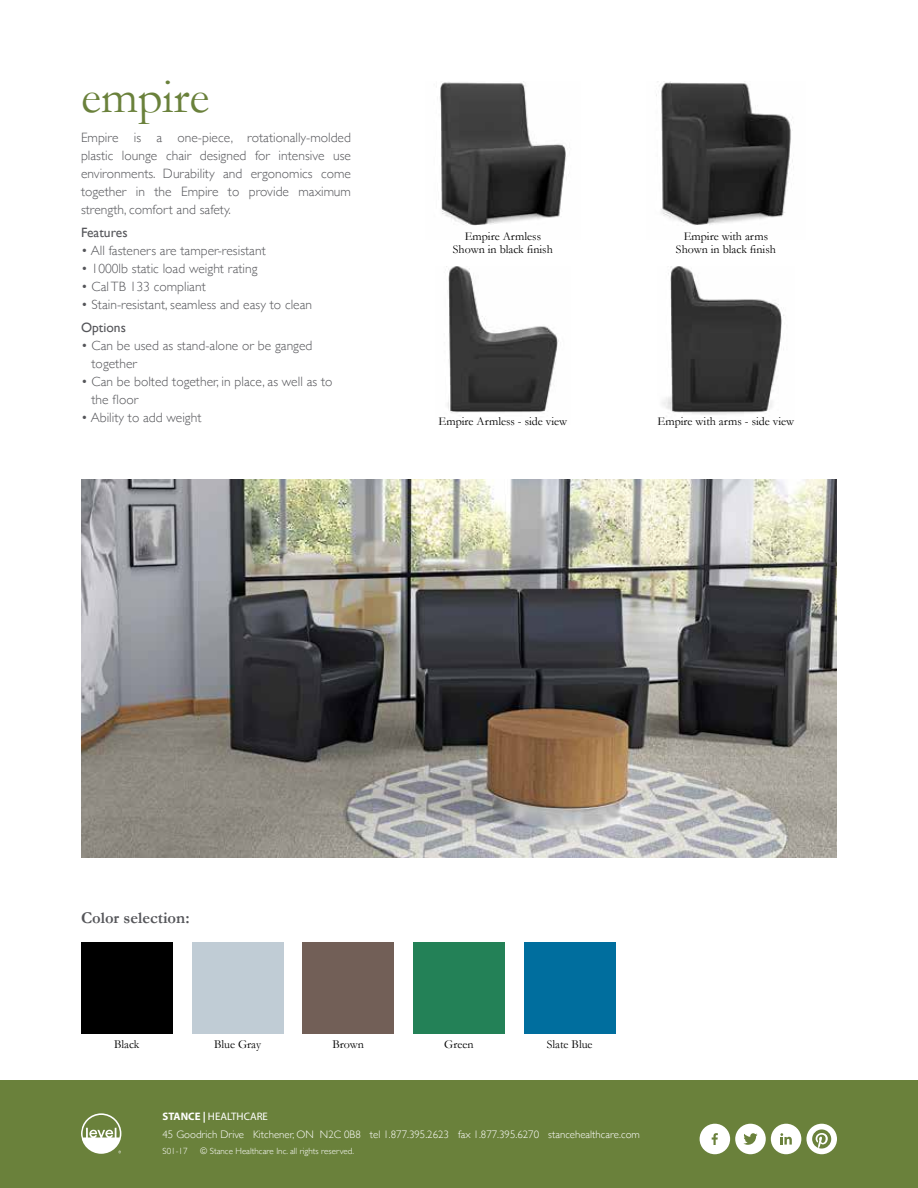
<style>
.page{position:relative;width:918px;height:1188px;background:#fff}
.page>*{position:absolute;margin:0;border:0;box-sizing:border-box;transform-origin:0 0}
.t1{font:48px "Garamond";color:#6a813b}
.t2{font:700 16.5px "Garamond";color:#55565a}
.t3{font:300 13.5px/18px "Gill Sans";color:#55565a}
.t4{font:13.5px "Gill Sans";color:#55565a}
.t5{font:12px/13.5px "Garamond";color:#000;text-align:center}
.t6{font:300 10.8px "Gill Sans";color:#fff}
.t7{font:10.8px "Myriad Pro";color:#fff}
.t8{font:300 9px "Gill Sans";color:#fff}
.s1{font-weight:700}
</style>
<div class="page">
<img style="left:440px;top:81px;width:126px;height:145px">
<img style="left:446px;top:266px;width:113px;height:147px">
<img style="left:656px;top:81px;width:137px;height:144px">
<img style="left:662px;top:266px;width:122px;height:151px">
<div style="left:81px;top:942px;width:92px;height:92px;background:#000"></div>
<div style="left:192px;top:942px;width:91px;height:92px;background:#c0ccd5"></div>
<div style="left:302px;top:942px;width:92px;height:92px;background:#725f57"></div>
<div style="left:413px;top:942px;width:92px;height:92px;background:#238157"></div>
<div style="left:524px;top:942px;width:92px;height:92px;background:#006e9e"></div>
<img style="left:81px;top:480px;width:756px;height:378px">
<div style="left:0;top:1080px;width:918px;height:108px;background:#6a813b"></div>
<svg style="left:81px;top:1113px;width:40px;height:41px"></svg>
<div style="left:700px;top:1124px;width:30px;height:30px;background:#fff;border-radius:50%"></div>
<div style="left:735px;top:1124px;width:31px;height:30px;background:#fff;border-radius:50%"></div>
<div style="left:771px;top:1124px;width:30px;height:30px;background:#fff;border-radius:50%"></div>
<div style="left:806px;top:1124px;width:31px;height:30px;background:#fff;border-radius:50%"></div>
<svg style="left:712px;top:1133px;width:6px;height:12px"></svg>
<svg style="left:743px;top:1133px;width:15px;height:12px"></svg>
<svg style="left:780px;top:1133px;width:12px;height:12px"></svg>
<svg style="left:812px;top:1129px;width:19px;height:20px"></svg>
<h1 class="t1" style="left:81px;top:69px;width:130px">empire</h1>
<p class="t3" style="left:81px;top:128px;width:272px;text-align:justify">Empire is a one-piece, rotationally-molded plastic lounge chair designed for intensive use environments. Durability and ergonomics come together in the Empire to provide maximum strength, comfort and safety.</p>
<p class="t4" style="left:81px;top:225px;width:48px">Features</p>
<p class="t3" style="left:81px;top:241px;width:186px">• All fasteners are tamper-resistant</p>
<p class="t3" style="left:81px;top:259px;width:178px">• 1000lb static load weight rating</p>
<p class="t3" style="left:81px;top:277px;width:126px">• Cal TB 133 compliant</p>
<p class="t3" style="left:81px;top:295px;width:233px">• Stain-resistant, seamless and easy to clean</p>
<p class="t4" style="left:81px;top:320px;width:46px">Options</p>
<p class="t3" style="left:92px;top:336px;width:222px;text-indent:-11px">• Can be used as stand-alone or be ganged together</p>
<p class="t3" style="left:92px;top:372px;width:242px;text-indent:-11px">• Can be bolted together, in place, as well as to the floor</p>
<p class="t3" style="left:81px;top:408px;width:122px">• Ability to add weight</p>
<p class="t5" style="left:453px;top:229px;width:101px">Empire Armless<br>Shown in black finish</p>
<p class="t5" style="left:439px;top:414px;width:130px">Empire Armless - side view</p>
<p class="t5" style="left:676px;top:229px;width:101px">Empire with arms<br>Shown in black finish</p>
<p class="t5" style="left:658px;top:414px;width:138px">Empire with arms - side view</p>
<p class="t2" style="left:81px;top:908px;width:110px">Color selection:</p>
<p class="t5" style="left:114px;top:1038px;width:27px">Black</p>
<p class="t5" style="left:214px;top:1038px;width:48px">Blue Gray</p>
<p class="t5" style="left:333px;top:1038px;width:33px">Brown</p>
<p class="t5" style="left:444px;top:1038px;width:31px">Green</p>
<p class="t5" style="left:547px;top:1038px;width:47px">Slate Blue</p>
<p class="t7" style="left:163px;top:1111px;width:107px"><span class="s1">STANCE |</span> HEALTHCARE</p>
<p class="t6" style="left:163px;top:1126px;width:479px">45 Goodrich Drive Kitchener, ON N2C 0B8 tel 1.877.395.2623 fax 1.877.395.6270 stancehealthcare.com</p>
<p class="t8" style="left:163px;top:1144px;width:27px">S01-17</p>
<p class="t8" style="left:200px;top:1144px;width:155px">© Stance Healthcare Inc. all rights reserved.</p>
</div>
